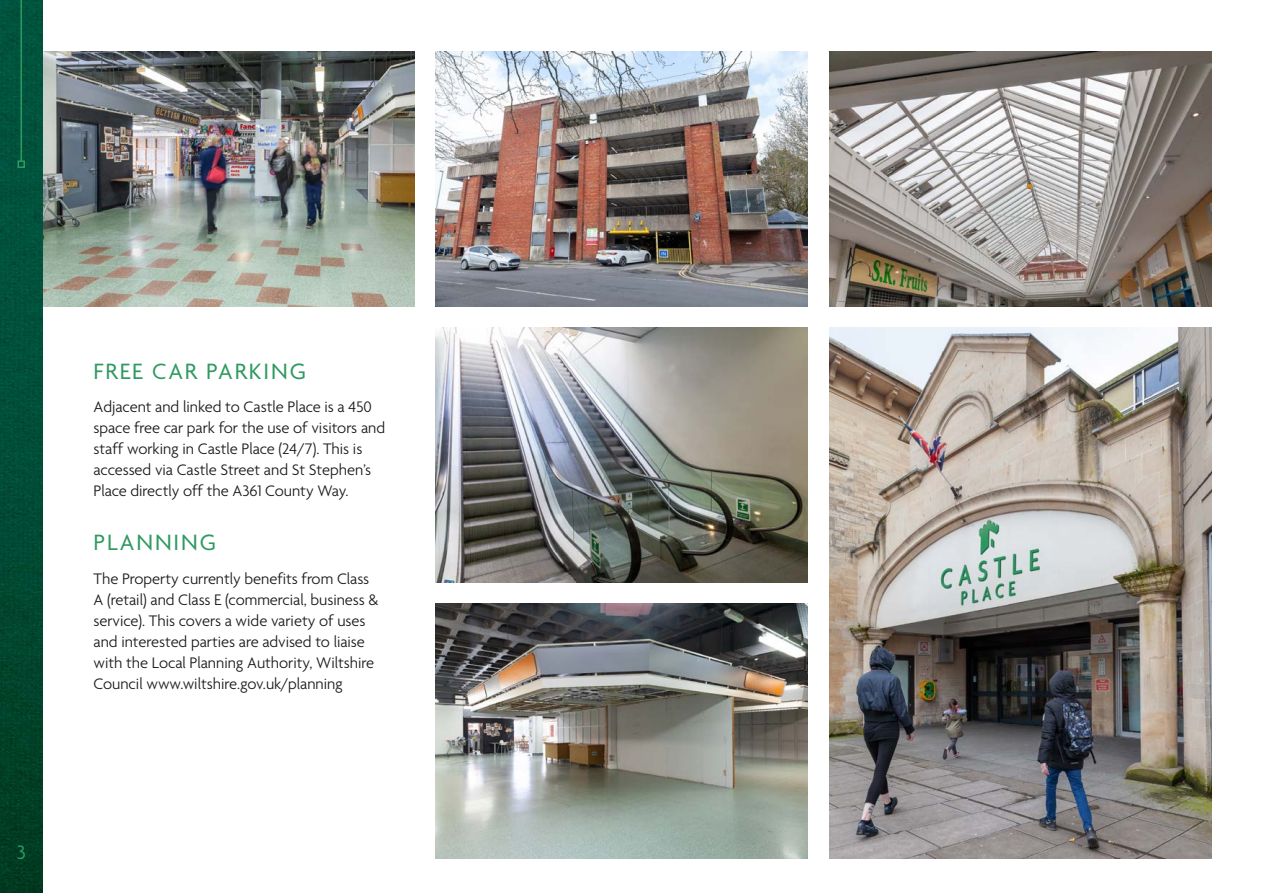
<style>
.page{position:relative;width:1263px;height:893px;background:#fff}
.page>*{position:absolute;margin:0;border:0;box-sizing:border-box;transform-origin:0 0}
.t1{font:24px "Agenda";letter-spacing:.08em;color:#2f9a61}
.t2{font:21px "Agenda";color:#2f9a61}
.t3{font:300 16.5px/21px "Agenda";color:#1a1a18}
</style>
<div class="page">
<img style="left:436px;top:51px;width:372px;height:255px">
<img style="left:829px;top:51px;width:383px;height:255px">
<img style="left:829px;top:327px;width:383px;height:532px">
<img style="left:436px;top:327px;width:372px;height:255px">
<img style="left:436px;top:604px;width:372px;height:255px">
<img style="left:43px;top:51px;width:372px;height:255px">
<img style="left:0;top:0;width:43px;height:893px">
<hr style="left:21px;top:0;width:1px;height:161px;background:#2f9a61">
<div style="left:18px;top:160px;width:7px;height:8px;border:2px solid #2f9a61"></div>
<p class="t2" style="left:17px;top:841px;width:11px">3</p>
<h1 class="t1" style="left:94px;top:358px;width:214px">FREE CAR PARKING</h1>
<p class="t3" style="left:94px;top:398px;width:293px">Adjacent and linked to Castle Place is a 450 space free car park for the use of visitors and staff working in Castle Place (24/7). This is accessed via Castle Street and St Stephen’s Place directly off the A361 County Way.</p>
<h1 class="t1" style="left:94px;top:529px;width:124px">PLANNING</h1>
<p class="t3" style="left:94px;top:569px;width:286px">The Property currently benefits from Class A (retail) and Class E (commercial, business &amp; service). This covers a wide variety of uses and interested parties are advised to liaise with the Local Planning Authority, Wiltshire Council www.wiltshire.gov.uk/planning</p>
</div>
